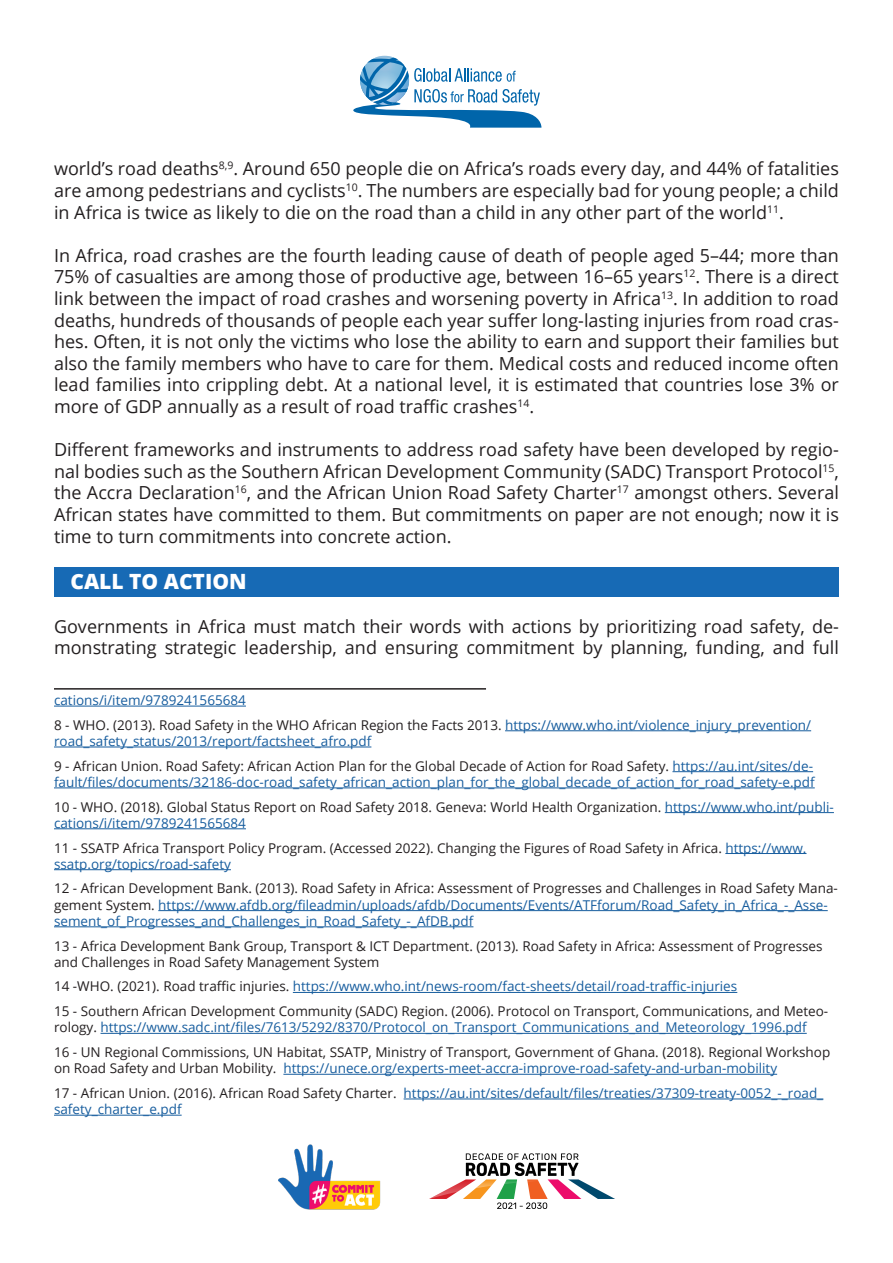
<style>
.page{position:relative;width:893px;height:1263px;background:#fff}
.page>*{position:absolute;margin:0;border:0;box-sizing:border-box;transform-origin:0 0}
.t1{font:800 21px "Open Sans";color:#fff}
.t2{font:18px/21.6px "Open Sans";color:#231f20;text-align:justify}
.t3{font:13.5px/16.2px "Open Sans";color:#175d9e}
.t4{font:13.5px/16.2px "Open Sans";color:#231f20}
.s1{color:#231f20}
.s2{color:#175d9e}
</style>
<div class="page">
<svg style="left:431px;top:1153px;width:184px;height:56px"></svg>
<svg style="left:353px;top:56px;width:188px;height:72px"></svg>
<img style="left:278px;top:1144px;width:153px;height:66px">
<div style="left:54px;top:568px;width:785px;height:29px;background:#176ab5"></div>
<hr style="left:54px;top:688px;width:432px;height:2px;background:#231f20">
<hr style="left:54px;top:706px;width:192px;height:1px;background:#175d9e">
<hr style="left:505px;top:730px;width:306px;height:1px;background:#175d9e">
<hr style="left:54px;top:747px;width:317px;height:1px;background:#175d9e">
<hr style="left:672px;top:771px;width:141px;height:1px;background:#175d9e">
<hr style="left:54px;top:787px;width:761px;height:1px;background:#175d9e">
<hr style="left:665px;top:812px;width:169px;height:1px;background:#175d9e">
<hr style="left:54px;top:828px;width:192px;height:1px;background:#175d9e">
<hr style="left:725px;top:853px;width:81px;height:1px;background:#175d9e">
<hr style="left:54px;top:869px;width:177px;height:1px;background:#175d9e">
<hr style="left:158px;top:910px;width:670px;height:1px;background:#175d9e">
<hr style="left:54px;top:926px;width:419px;height:1px;background:#175d9e">
<hr style="left:293px;top:992px;width:444px;height:1px;background:#175d9e">
<hr style="left:101px;top:1033px;width:706px;height:1px;background:#175d9e">
<hr style="left:283px;top:1074px;width:494px;height:1px;background:#175d9e">
<hr style="left:404px;top:1098px;width:419px;height:1px;background:#175d9e">
<hr style="left:54px;top:1115px;width:128px;height:1px;background:#175d9e">
<p class="t2" style="left:54px;top:158px;width:786px">world’s road deaths<sup>8,9</sup>. Around 650 people die on Africa’s roads every day, and 44% of fatalities are among pedestrians and cyclists<sup>10</sup>. The numbers are especially bad for young people; a child in Africa is twice as likely to die on the road than a child in any other part of the world<sup>11</sup>.</p>
<p class="t2" style="left:54px;top:244px;width:786px">In Africa, road crashes are the fourth leading cause of death of people aged 5–44; more than 75% of casualties are among those of productive age, between 16–65 years<sup>12</sup>. There is a direct link between the impact of road crashes and worsening poverty in Africa<sup>13</sup>. In addition to road deaths, hundreds of thousands of people each year suffer long-lasting injuries from road cras&shy;hes. Often, it is not only the victims who lose the ability to earn and support their families but also the family members who have to care for them. Medical costs and reduced income often lead families into crippling debt. At a national level, it is estimated that countries lose 3% or more of GDP annually as a result of road traffic crashes<sup>14</sup>.</p>
<p class="t2" style="left:54px;top:438px;width:786px">Different frameworks and instruments to address road safety have been developed by regio&shy;nal bodies such as the Southern African Development Community (SADC) Transport Protocol<sup>15</sup>, the Accra Declaration<sup>16</sup>, and the African Union Road Safety Charter<sup>17</sup> amongst others. Several African states have committed to them. But commitments on paper are not enough; now it is time to turn commitments into concrete action.</p>
<p class="t1" style="left:70px;top:566px;width:178px">CALL TO ACTION</p>
<p class="t2" style="left:54px;top:615px;width:786px">Governments in Africa must match their words with actions by prioritizing road safety, de&shy;monstrating strategic leadership, and ensuring commitment by planning, funding, and full</p>
<p class="t3" style="left:54px;top:692px;width:193px">cations/i/item/9789241565684</p>
<p class="t3" style="left:54px;top:716px;width:759px"><span class="s1">8 - WHO. (2013). Road Safety in the WHO African Region the Facts 2013.</span> https://www.who.int/violence_injury_prevention/ road_safety_status/2013/report/factsheet_afro.pdf</p>
<p class="t3" style="left:54px;top:757px;width:762px"><span class="s1">9 - African Union. Road Safety: African Action Plan for the Global Decade of Action for Road Safety.</span> https://au.int/sites/de&shy;fault/files/documents/32186-doc-road_safety_african_action_plan_for_the_global_decade_of_action_for_road_safety-e.pdf</p>
<p class="t4" style="left:54px;top:798px;width:781px">10 - WHO. (2018). Global Status Report on Road Safety 2018. Geneva: World Health Organization. <span class="s2">https://www.who.int/publi&shy;cations/i/item/9789241565684</span></p>
<p class="t4" style="left:54px;top:839px;width:754px">11 - SSATP Africa Transport Policy Program. (Accessed 2022). Changing the Figures of Road Safety in Africa. <span class="s2">https://www. ssatp.org/topics/road-safety</span></p>
<p class="t3" style="left:54px;top:880px;width:785px"><span class="s1">12 - African Development Bank. (2013). Road Safety in Africa: Assessment of Progresses and Challenges in Road Safety Mana&shy;gement System.</span> https://www.afdb.org/fileadmin/uploads/afdb/Documents/Events/ATFforum/Road_Safety_in_Africa_-_Asse&shy;sement_of_Progresses_and_Challenges_in_Road_Safety_-_AfDB.pdf</p>
<p class="t4" style="left:54px;top:937px;width:770px">13 - Africa Development Bank Group, Transport &amp; ICT Department. (2013). Road Safety in Africa: Assessment of Progresses and Challenges in Road Safety Management System</p>
<p class="t3" style="left:54px;top:978px;width:685px"><span class="s1">14 -WHO. (2021). Road traffic injuries.</span> https://www.who.int/news-room/fact-sheets/detail/road-traffic-injuries</p>
<p class="t4" style="left:54px;top:1003px;width:776px">15 - Southern African Development Community (SADC) Region. (2006). Protocol on Transport, Communications, and Meteo&shy;rology. <span class="s2">https://www.sadc.int/files/7613/5292/8370/Protocol_on_Transport_Communications_and_Meteorology_1996.pdf</span></p>
<p class="t4" style="left:54px;top:1044px;width:778px">16 - UN Regional Commissions, UN Habitat, SSATP, Ministry of Transport, Government of Ghana. (2018). Regional Workshop on Road Safety and Urban Mobility. <span class="s2">https://unece.org/experts-meet-accra-improve-road-safety-and-urban-mobility</span></p>
<p class="t3" style="left:54px;top:1084px;width:771px"><span class="s1">17 - African Union. (2016). African Road Safety Charter.</span> https://au.int/sites/default/files/treaties/37309-treaty-0052_-_road_ safety_charter_e.pdf</p>
</div>
